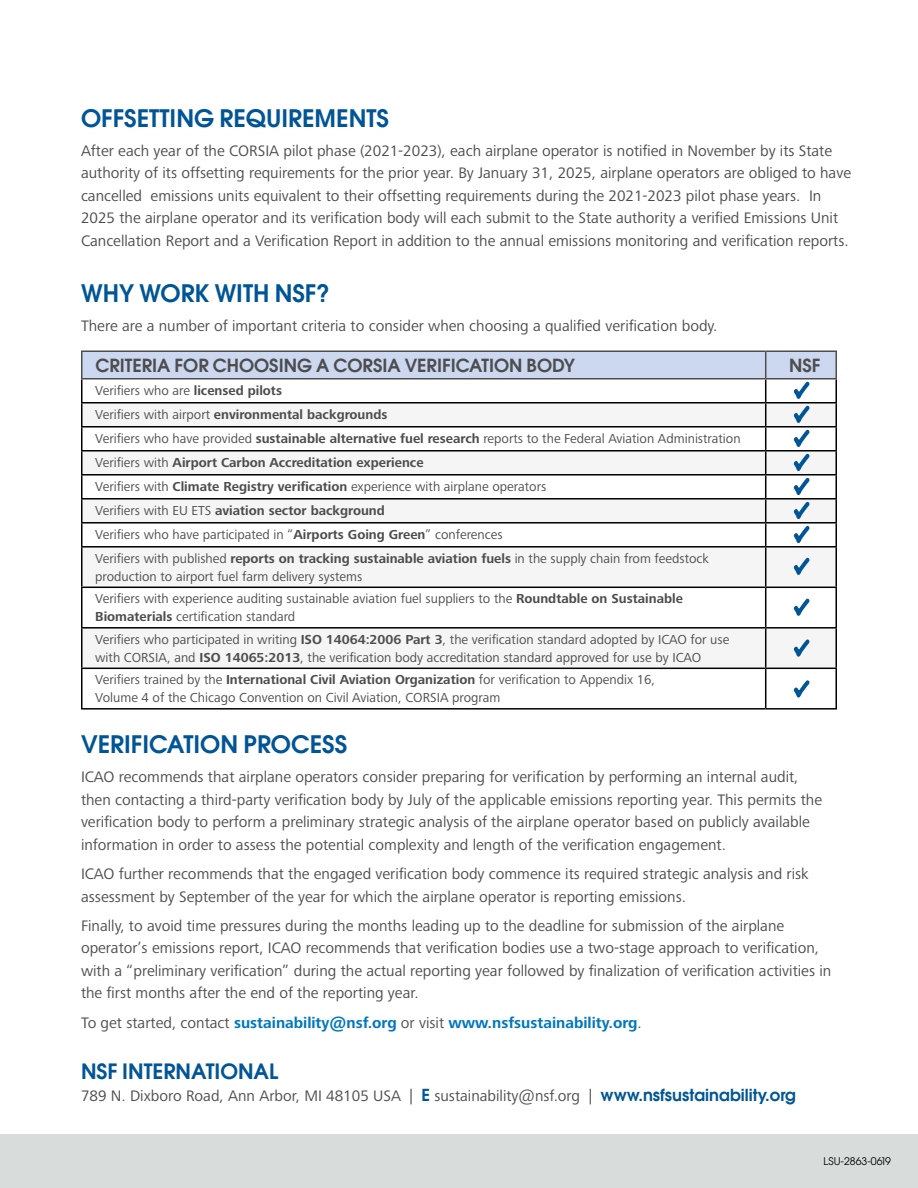
<style>
.page{position:relative;width:918px;height:1188px;background:#fff}
.page>*{position:absolute;margin:0;border:0;box-sizing:border-box;transform-origin:0 0}
.t1{font:24px "Avant Garde Gothic ITC Dm";color:#005596}
.t2{font:21px "Avant Garde Gothic ITC Dm";color:#005596}
.t3{font:18px "Avant Garde Gothic ITC Dm";color:#4d4d4f}
.t4{font:15.75px/22.5px "Frutiger Next LTW1 G";color:#4d4d4f}
.t5{font:700 15.75px "Frutiger Next LTW1 G";color:#0077be}
.t6{font:13.5px/23.9px "Frutiger Next LTW1 G";color:#4d4d4f}
.t7{font:10.5px "Avant Garde Gothic ITC";color:#000}
.s1{font-weight:700}
.s2{font-weight:400;color:#4d4d4f}
.s3{font-family:"Avant Garde Gothic ITC Dm";font-size:16.5px;color:#005596}
</style>
<div class="page">
<div style="left:0;top:1134px;width:918px;height:54px;background:#d8dcdb"></div>
<svg style="left:82px;top:548px;width:754px;height:120px;fill:#f4f5f4"></svg>
<hr style="left:81px;top:546px;width:685px;height:2px;background:#000">
<hr style="left:81px;top:548px;width:1px;height:39px;background:#000">
<hr style="left:766px;top:546px;width:71px;height:2px;background:#000">
<hr style="left:765px;top:548px;width:1px;height:39px;background:#000">
<hr style="left:836px;top:548px;width:1px;height:39px;background:#000">
<hr style="left:81px;top:587px;width:685px;height:1px;background:#000">
<hr style="left:81px;top:588px;width:1px;height:39px;background:#000">
<hr style="left:766px;top:587px;width:71px;height:1px;background:#000">
<hr style="left:765px;top:588px;width:1px;height:39px;background:#000">
<hr style="left:836px;top:588px;width:1px;height:39px;background:#000">
<hr style="left:81px;top:627px;width:685px;height:2px;background:#000">
<hr style="left:81px;top:629px;width:1px;height:39px;background:#000">
<hr style="left:766px;top:627px;width:71px;height:2px;background:#000">
<hr style="left:765px;top:629px;width:1px;height:39px;background:#000">
<hr style="left:836px;top:629px;width:1px;height:39px;background:#000">
<hr style="left:81px;top:668px;width:685px;height:1px;background:#000">
<hr style="left:81px;top:669px;width:1px;height:39px;background:#000">
<hr style="left:766px;top:668px;width:71px;height:1px;background:#000">
<hr style="left:765px;top:669px;width:1px;height:39px;background:#000">
<hr style="left:836px;top:669px;width:1px;height:39px;background:#000">
<hr style="left:81px;top:708px;width:685px;height:2px;background:#000">
<hr style="left:766px;top:708px;width:71px;height:2px;background:#000">
<svg style="left:81px;top:351px;width:756px;height:195px"></svg>
<svg style="left:794px;top:558px;width:16px;height:17px"></svg>
<svg style="left:794px;top:599px;width:16px;height:17px"></svg>
<svg style="left:794px;top:639px;width:16px;height:18px"></svg>
<svg style="left:794px;top:680px;width:16px;height:18px"></svg>
<h1 class="t1" style="left:81px;top:103px;width:309px">OFFSETTING REQUIREMENTS</h1>
<p class="t4" style="left:81px;top:140px;width:772px">After each year of the CORSIA pilot phase (2021-2023), each airplane operator is notified in November by its State authority of its offsetting requirements for the prior year. By January 31, 2025, airplane operators are obliged to have cancelled emissions units equivalent to their offsetting requirements during the 2021-2023 pilot phase years. In 2025 the airplane operator and its verification body will each submit to the State authority a verified Emissions Unit Cancellation Report and a Verification Report in addition to the annual emissions monitoring and verification reports.</p>
<h1 class="t1" style="left:81px;top:278px;width:250px">WHY WORK WITH NSF?</h1>
<p class="t4" style="left:81px;top:315px;width:638px">There are a number of important criteria to consider when choosing a qualified verification body.</p>
<p class="t3" style="left:95px;top:354px;width:481px">CRITERIA FOR CHOOSING A CORSIA VERIFICATION BODY</p>
<p class="t3" style="left:789px;top:354px;width:33px">NSF</p>
<p class="t6" style="left:95px;top:379px;width:647px">Verifiers who are <span class="s1">licensed pilots<br></span>Verifiers with airport <span class="s1">environmental backgrounds<br></span>Verifiers who have provided <span class="s1">sustainable alternative fuel research</span> reports to the Federal Aviation Administration Verifiers with <span class="s1">Airport Carbon Accreditation experience<br></span>Verifiers with <span class="s1">Climate Registry verification</span> experience with airplane operators<br>Verifiers with EU ETS <span class="s1">aviation sector background<br></span>Verifiers who have participated in “<span class="s1">Airports Going Green</span>” conferences<br>Verifiers with published <span class="s1">reports on tracking sustainable aviation fuels</span> in the supply chain from feedstock</p>
<p class="t6" style="left:95px;top:565px;width:589px;line-height:22.5px">production to airport fuel farm delivery systems<br>Verifiers with experience auditing sustainable aviation fuel suppliers to the <span class="s1">Roundtable on Sustainable</span></p>
<p class="t6" style="left:95px;top:606px;width:636px;line-height:22.5px"><span class="s1">Biomaterials</span> certification standard<br>Verifiers who participated in writing <span class="s1">ISO 14064:2006 Part 3</span>, the verification standard adopted by ICAO for use</p>
<p class="t6" style="left:95px;top:646px;width:607px;line-height:22.5px">with CORSIA, and <span class="s1">ISO 14065:2013</span>, the verification body accreditation standard approved for use by ICAO<br>Verifiers trained by the <span class="s1">International Civil Aviation Organization</span> for verification to Appendix 16,</p>
<p class="t6" style="left:95px;top:686px;width:407px">Volume 4 of the Chicago Convention on Civil Aviation, CORSIA program</p>
<h1 class="t1" style="left:81px;top:729px;width:268px">VERIFICATION PROCESS</h1>
<p class="t4" style="left:81px;top:766px;width:743px">ICAO recommends that airplane operators consider preparing for verification by performing an internal audit, then contacting a third-party verification body by July of the applicable emissions reporting year. This permits the verification body to perform a preliminary strategic analysis of the airplane operator based on publicly available information in order to assess the potential complexity and length of the verification engagement.</p>
<p class="t4" style="left:81px;top:863px;width:729px">ICAO further recommends that the engaged verification body commence its required strategic analysis and risk assessment by September of the year for which the airplane operator is reporting emissions.</p>
<p class="t4" style="left:81px;top:915px;width:752px">Finally, to avoid time pressures during the months leading up to the deadline for submission of the airplane operator’s emissions report, ICAO recommends that verification bodies use a two-stage approach to verification, with a “preliminary verification” during the actual reporting year followed by finalization of verification activities in the first months after the end of the reporting year.</p>
<p class="t5" style="left:81px;top:1013px;width:562px"><span class="s2">To get started, contact</span> sustainability@nsf.org <span class="s2">or visit</span> www.nsfsustainability.org<span class="s2">.</span></p>
<h2 class="t2" style="left:81px;top:1057px;width:199px">NSF INTERNATIONAL</h2>
<p class="t4" style="left:81px;top:1085px;width:717px">789 N. Dixboro Road, Ann Arbor, MI 48105 USA | <span class="s3">E</span> sustainability@nsf.org | <span class="s3">www.nsfsustainability.org</span></p>
<p class="t7" style="left:824px;top:1155px;width:69px">LSU-2863-0619</p>
</div>
